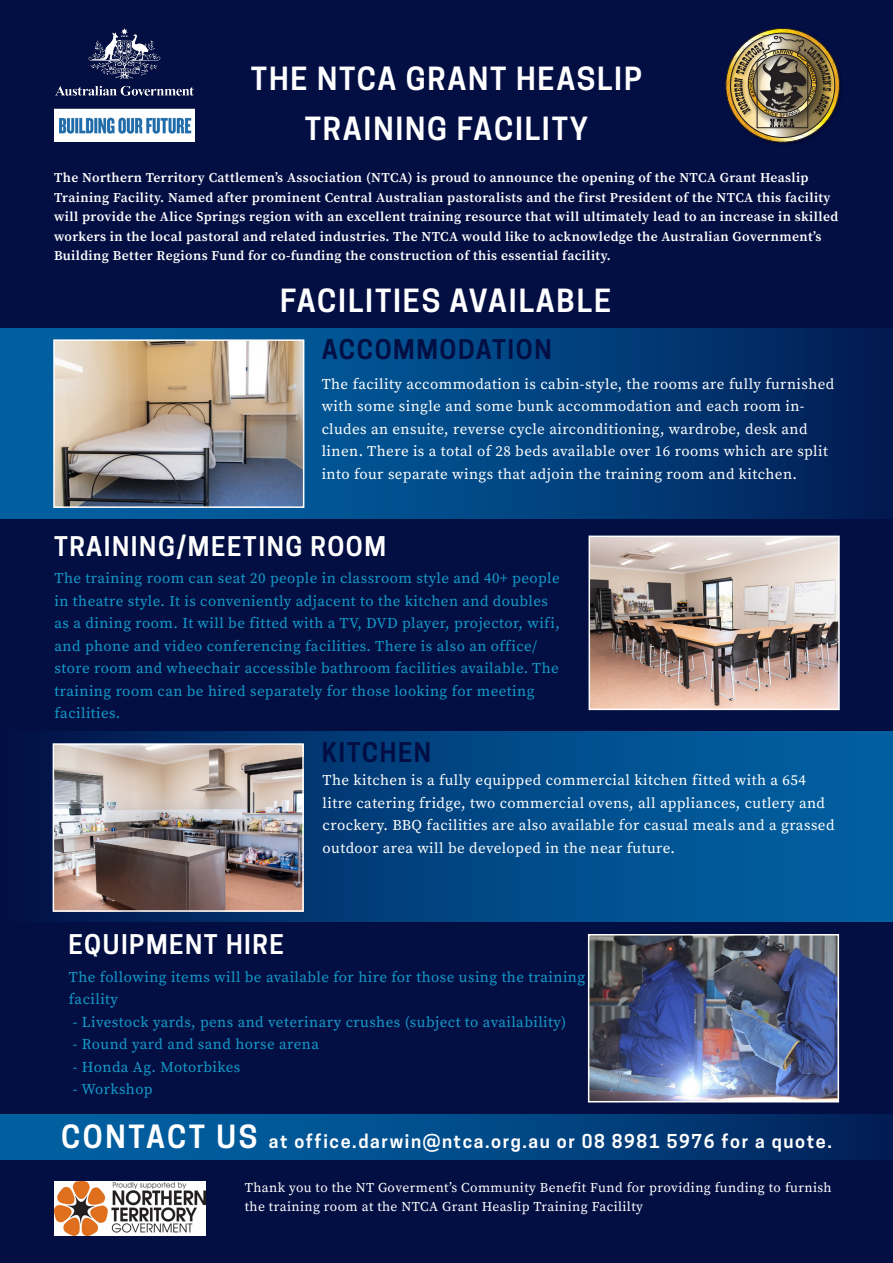
<style>
.page{position:relative;width:893px;height:1263px;background:#030e43}
.page>*{position:absolute;margin:0;border:0;box-sizing:border-box;transform-origin:0 0}
.t1{font:600 30px "Cooper Hewitt";letter-spacing:.06em;color:#fff}
.t2{font:600 25.5px "Cooper Hewitt";letter-spacing:.06em;color:#fff}
.t3{font:600 25.5px "Cooper Hewitt";letter-spacing:.06em;color:#030e43}
.t4{font:600 18px "Cooper Hewitt";letter-spacing:.09em;color:#fff}
.t5{font:15px/22.5px "Source Serif Pro";letter-spacing:.03em;color:#139cc9}
.t6{font:15px/22.5px "Source Serif Pro";letter-spacing:.03em;color:#fff}
.t7{font:600 13.5px/19.5px "Source Serif Pro";letter-spacing:.03em;color:#fff}
.t8{font:13.5px/19.5px "Source Serif Pro";letter-spacing:.03em;color:#fff}
.s1{font-size:30px}
</style>
<div class="page">
<img style="left:592px;top:539px;width:245px;height:168px">
<div style="left:589px;top:536px;width:251px;height:174px;border:2px solid #fff"></div>
<img style="left:54px;top:29px;width:141px;height:113px">
<img style="left:725px;top:28px;width:115px;height:115px">
<div style="left:0;top:328px;width:893px;height:190px;background:linear-gradient(to right,#016aad,#02235b)"></div>
<div style="left:0;top:731px;width:893px;height:190px;background:linear-gradient(to right,#03174e,#0068aa)"></div>
<img style="left:56px;top:746px;width:245px;height:163px">
<div style="left:53px;top:743px;width:251px;height:169px;border:2px solid #fff"></div>
<img style="left:56px;top:342px;width:245px;height:163px">
<div style="left:53px;top:339px;width:251px;height:169px;border:2px solid #fff"></div>
<img style="left:591px;top:937px;width:245px;height:162px">
<div style="left:588px;top:934px;width:251px;height:168px;border:2px solid #fff"></div>
<div style="left:0;top:1114px;width:893px;height:46px;background:linear-gradient(to right,#016aac,#02265f)"></div>
<img style="left:54px;top:1181px;width:151px;height:54px">
<p class="t1" style="left:251px;top:61px;width:393px">THE NTCA GRANT HEASLIP</p>
<p class="t1" style="left:305px;top:111px;width:285px">TRAINING FACILITY</p>
<p class="t7" style="left:54px;top:168px;width:786px">The Northern Territory Cattlemen’s Association (NTCA) is proud to announce the opening of the NTCA Grant Heaslip Training Facility. Named after prominent Central Australian pastoralists and the first President of the NTCA this facility will provide the Alice Springs region with an excellent training resource that will ultimately lead to an increase in skilled workers in the local pastoral and related industries. The NTCA would like to acknowledge the Australian Government’s Building Better Regions Fund for co-funding the construction of this essential facility.</p>
<p class="t1" style="left:280px;top:283px;width:332px">FACILITIES AVAILABLE</p>
<p class="t3" style="left:322px;top:334px;width:231px">ACCOMMODATION</p>
<p class="t6" style="left:322px;top:373px;width:514px">The facility accommodation is cabin-style, the rooms are fully furnished with some single and some bunk accommodation and each room in&shy;cludes an ensuite, reverse cycle airconditioning, wardrobe, desk and linen. There is a total of 28 beds available over 16 rooms which are split into four separate wings that adjoin the training room and kitchen.</p>
<p class="t2" style="left:54px;top:531px;width:333px">TRAINING/MEETING ROOM</p>
<p class="t5" style="left:55px;top:567px;width:507px">The training room can seat 20 people in classroom style and 40+ people in theatre style. It is conveniently adjacent to the kitchen and doubles as a dining room. It will be fitted with a TV, DVD player, projector, wifi, and phone and video conferencing facilities. There is also an office/ store room and wheechair accessible bathroom facilities available. The training room can be hired separately for those looking for meeting facilities.</p>
<p class="t3" style="left:322px;top:737px;width:111px">KITCHEN</p>
<p class="t6" style="left:323px;top:770px;width:513px">The kitchen is a fully equipped commercial kitchen fitted with a 654 litre catering fridge, two commercial ovens, all appliances, cutlery and crockery. BBQ facilities are also available for casual meals and a grassed outdoor area will be developed in the near future.</p>
<p class="t2" style="left:68px;top:929px;width:217px">EQUIPMENT HIRE</p>
<p class="t5" style="left:69px;top:966px;width:518px">The following items will be available for hire for those using the training facility</p>
<p class="t5" style="left:73px;top:1011px;width:495px">- Livestock yards, pens and veterinary crushes (subject to availability)</p>
<p class="t5" style="left:73px;top:1033px;width:248px">- Round yard and sand horse arena</p>
<p class="t5" style="left:73px;top:1056px;width:169px">- Honda Ag. Motorbikes</p>
<p class="t5" style="left:73px;top:1078px;width:81px">- Workshop</p>
<p class="t4" style="left:61px;top:1131px;width:772px"><span class="s1">CONTACT US</span> at office.darwin@ntca.org.au or 08 8981 5976 for a quote.</p>
<p class="t8" style="left:245px;top:1178px;width:588px">Thank you to the NT Goverment’s Community Benefit Fund for providing funding to furnish the training room at the NTCA Grant Heaslip Training Facililty</p>
</div>
